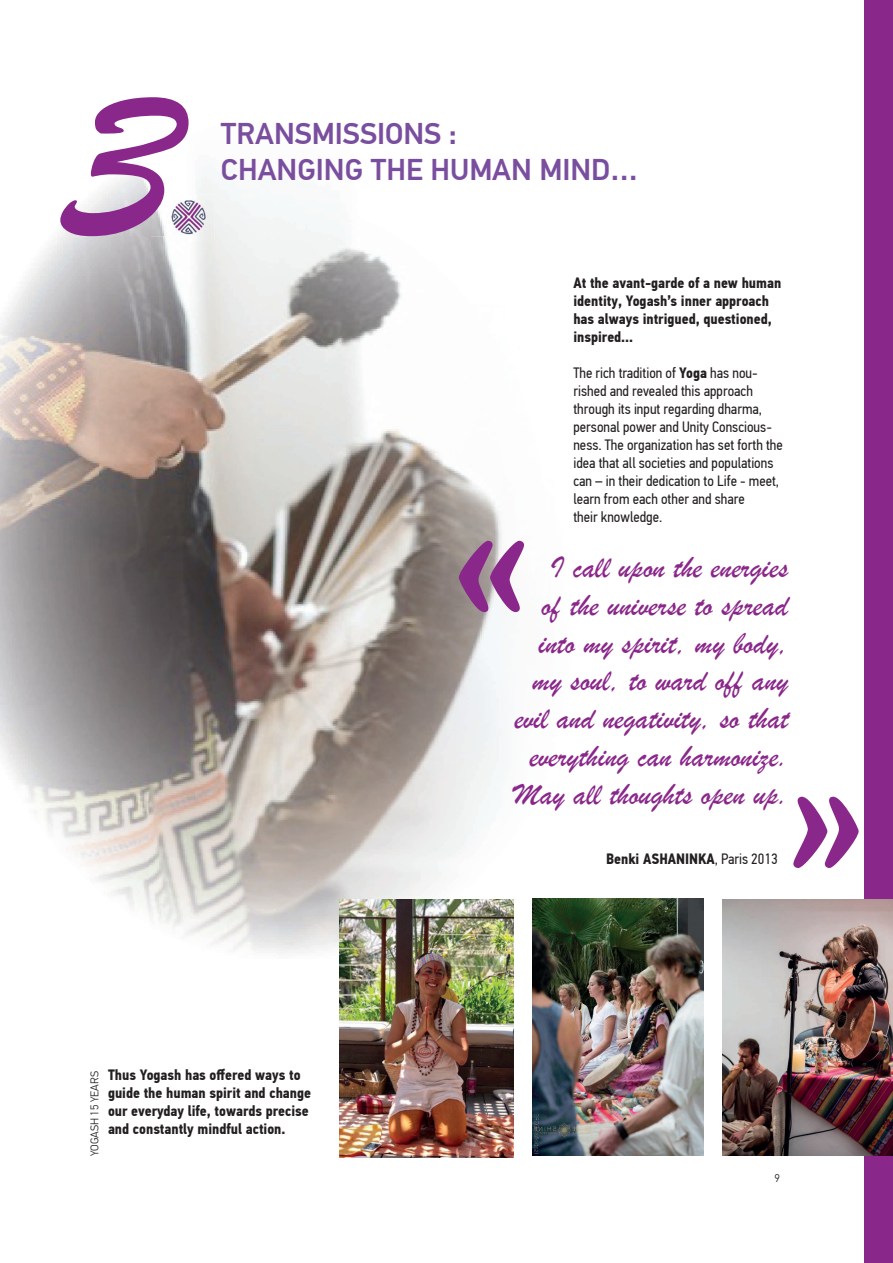
<style>
.page{position:relative;width:893px;height:1263px;background:#fff}
.page>*{position:absolute;margin:0;border:0;box-sizing:border-box;transform-origin:0 0}
.t1{font:225px "Brush Script";color:#89278b}
.t2{font:202.5px "Brush Script";color:#8a278a}
.t3{font:31.5px/37.8px "Brush Script";color:#8a278a;text-align:right}
.t4{font:500 30px/36px "PF Din Text Pro";color:#7a4e9f}
.t5{font:15px/18px "PF Din Text Cond Pro";color:#231f20}
.t6{font:700 15px/18px "PF Din Text Cond Pro";color:#231f20}
.t7{font:300 11.25px "PF Din Text Pro";color:#231f20}
.s1{font-weight:700}
.s2{font-weight:400}
</style>
<div class="page">
<div style="left:865px;top:0;width:28px;height:1263px;background:#8a278a"></div>
<img style="left:0;top:235px;width:100px;height:647px">
<img style="left:151px;top:175px;width:450px;height:783px">
<img style="left:100px;top:236px;width:51px;height:681px">
<img style="left:60px;top:168px;width:129px;height:68px">
<img style="left:168px;top:194px;width:47px;height:47px">
<img style="left:168px;top:194px;width:21px;height:42px">
<img style="left:339px;top:899px;width:174px;height:259px">
<img style="left:532px;top:899px;width:171px;height:256px">
<img style="left:722px;top:899px;width:171px;height:257px">
<h1 class="t1" style="left:66px;top:28px;width:116px">3</h1>
<h3 class="t4" style="left:221px;top:116px;width:419px">TRANSMISSIONS :<br>CHANGING THE HUMAN MIND…</h3>
<p class="t6" style="left:573px;top:274px;width:209px">At the avant-garde of a new human identity, Yogash’s inner approach has always intrigued, questioned, inspired...</p>
<p class="t5" style="left:573px;top:364px;width:211px">The rich tradition of <span class="s1">Yoga</span> has nou&shy;rished and revealed this approach through its input regarding dharma, personal power and Unity Conscious&shy;ness. The organization has set forth the idea that all societies and populations can – in their dedication to Life - meet, learn from each other and share<br>their knowledge.</p>
<h2 class="t2" style="left:449px;top:426px;width:84px">«</h2>
<h3 class="t3" style="left:514px;top:549px;width:276px">I call upon the energies<br>of the universe to spread into my spirit, my body, my soul, to ward off any evil and negativity, so that everything can harmonize.<br>May all thoughts open up.</h3>
<h2 class="t2" style="left:868px;top:982px;width:84px;rotate:-180deg">«</h2>
<p class="t6" style="left:606px;top:850px;width:173px">Benki ASHANINKA<span class="s2">, Paris 2013</span></p>
<p class="t7" style="left:88px;top:1156px;width:87px;rotate:-90deg">YOGASH 15 YEARS</p>
<p class="t6" style="left:108px;top:1066px;width:205px">Thus Yogash has offered ways to guide the human spirit and change our everyday life, towards precise and constantly mindful action.</p>
<p class="t7" style="left:774px;top:1171px;width:7px">9</p>
</div>
